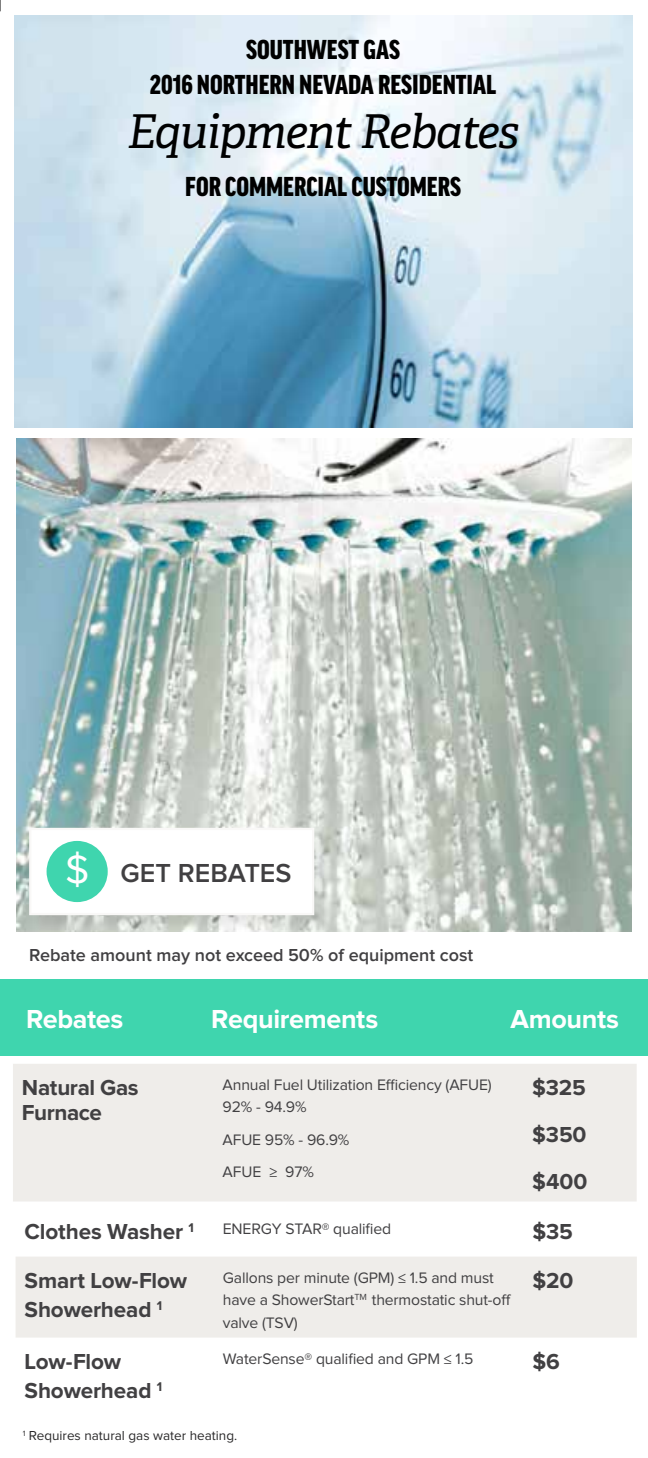
<style>
.page{position:relative;width:648px;height:1458px;background:#fff}
.page>*{position:absolute;margin:0;border:0;box-sizing:border-box;transform-origin:0 0}
.t1{font:italic 46.57px "Adelle PE";letter-spacing:-.03em;color:#000}
.t2{font:900 condensed 29.25px/34.6px "Good Headline Pro";color:#000;text-align:center}
.t3{font:700 27px "Proxima Nova";letter-spacing:-.015em;color:#fff}
.t4{font:600 27px "Proxima Nova";color:#414042}
.t5{font:700 22.5px/29.2px "Proxima Nova";letter-spacing:-.005em;color:#414042}
.t6{font:600 18px "Proxima Nova";color:#414042}
.t7{font:15.75px/22.5px "Proxima Nova";letter-spacing:-.01em;color:#414042}
.t8{font:13.5px "Proxima Nova";color:#292829}
.s1{font-weight:400;font-size:40.95px;color:#fff}
</style>
<div class="page">
<img style="left:16px;top:438px;width:616px;height:494px">
<div style="left:16px;top:1257px;width:621px;height:81px;background:#efedea"></div>
<div style="left:32px;top:831px;width:299px;height:101px;background:#000;opacity:.08"></div>
<div style="left:29px;top:828px;width:285px;height:87px;background:#fff"></div>
<div style="left:47px;top:841px;width:61px;height:61px;background:#3fd5ae;border-radius:50%"></div>
<div style="left:13px;top:1064px;width:624px;height:138px;background:#efedea"></div>
<div style="left:0;top:979px;width:648px;height:77px;background:#3fd5ae"></div>
<img style="left:15px;top:15px;width:618px;height:412px">
<h2 class="t2" style="left:150px;top:32px;width:348px">SOUTHWEST GAS<br>2016 NORTHERN NEVADA RESIDENTIAL</h2>
<h1 class="t1" style="left:127px;top:98px;width:394px">Equipment Rebates</h1>
<h2 class="t2" style="left:185px;top:169px;width:277px">FOR COMMERCIAL CUSTOMERS</h2>
<h3 class="t4" style="left:65px;top:858px;width:228px"><span class="s1">$</span> GET REBATES</h3>
<p class="t6" style="left:29px;top:945px;width:446px">Rebate amount may not exceed 50% of equipment cost</p>
<h3 class="t3" style="left:26px;top:1004px;width:99px">Rebates</h3>
<h3 class="t3" style="left:211px;top:1004px;width:169px">Requirements</h3>
<h3 class="t3" style="left:510px;top:1004px;width:110px">Amounts</h3>
<h3 class="t5" style="left:22px;top:1076px;width:118px;line-height:24.8px">Natural Gas<br>Furnace</h3>
<p class="t7" style="left:223px;top:1074px;width:271px">Annual Fuel Utilization Efficiency (AFUE)<br>92% - 94.9%</p>
<p class="t7" style="left:223px;top:1124px;width:128px;line-height:32.6px">AFUE 95% - 96.9%<br>AFUE ≥ 97%</p>
<h3 class="t5" style="left:532px;top:1065px;width:57px;line-height:47px;text-align:justify">$325 $350 $400</h3>
<h3 class="t5" style="left:25px;top:1218px;width:171px">Clothes Washer <sup>1</sup></h3>
<p class="t7" style="left:223px;top:1218px;width:170px">ENERGY STAR® qualified</p>
<h3 class="t5" style="left:532px;top:1218px;width:42px">$35</h3>
<h3 class="t5" style="left:25px;top:1266px;width:164px">Smart Low-Flow<br>Showerhead <sup>1</sup></h3>
<p class="t7" style="left:223px;top:1266px;width:290px">Gallons per minute (GPM) ≤ 1.5 and must have a ShowerStart<sup>TM</sup> thermostatic shut-off valve (TSV)</p>
<h3 class="t5" style="left:532px;top:1266px;width:42px">$20</h3>
<h3 class="t5" style="left:25px;top:1347px;width:139px">Low-Flow<br>Showerhead <sup>1</sup></h3>
<p class="t7" style="left:223px;top:1347px;width:252px">WaterSense® qualified and GPM ≤ 1.5</p>
<h3 class="t5" style="left:532px;top:1347px;width:29px">$6</h3>
<p class="t8" style="left:23px;top:1428px;width:216px"><sup>1</sup> Requires natural gas water heating.</p>
</div>
